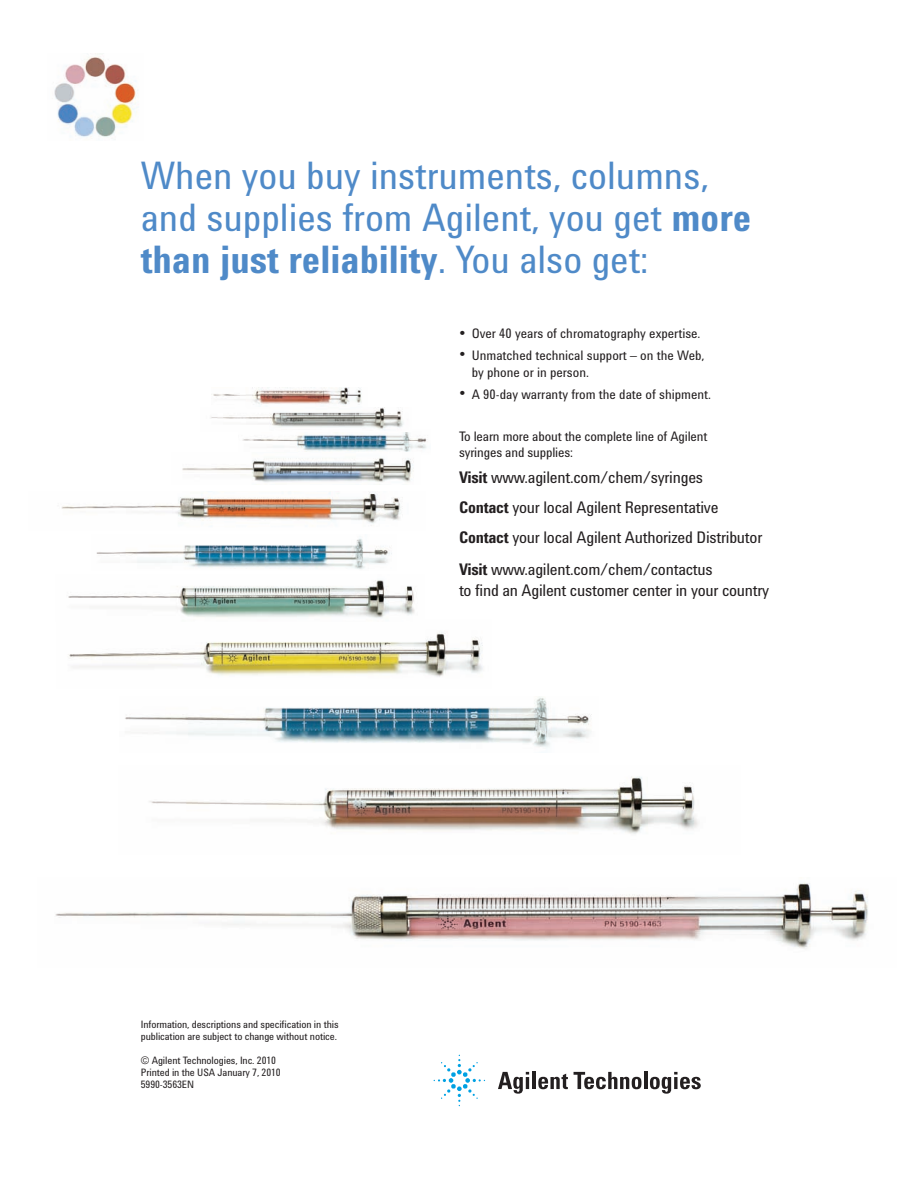
<style>
.page{position:relative;width:918px;height:1188px;background:#fff}
.page>*{position:absolute;margin:0;border:0;box-sizing:border-box;transform-origin:0 0}
.t1{font:39px/42px "Agilent Cond";color:#4f8ac8}
.t2{font:16.5px/29.8px "Agilent Cond";letter-spacing:-.015em;color:#231f20}
.t3{font:13.5px/18px "Agilent Cond";color:#231f20}
.t4{font:10.5px/12px "Agilent Cond";letter-spacing:-.01em;color:#231f20}
.s1{font-weight:700}
.s2{font-weight:300;font-size:19.5px}
</style>
<div class="page">
<img style="left:68px;top:632px;width:415px;height:45px">
<img style="left:242px;top:432px;width:185px;height:20px">
<img style="left:182px;top:458px;width:231px;height:24px">
<img style="left:61px;top:492px;width:340px;height:34px">
<img style="left:68px;top:580px;width:347px;height:38px">
<img style="left:96px;top:538px;width:296px;height:31px">
<img style="left:149px;top:776px;width:550px;height:58px">
<img style="left:125px;top:697px;width:467px;height:51px">
<img style="left:55px;top:883px;width:813px;height:66px">
<svg style="left:498px;top:1072px;width:31px;height:22px"></svg>
<hr style="left:532px;top:1072px;width:4px;height:17px;background:#231f20">
<svg style="left:538px;top:1074px;width:30px;height:15px"></svg>
<svg style="left:574px;top:1072px;width:67px;height:17px"></svg>
<hr style="left:644px;top:1072px;width:3px;height:17px;background:#231f20">
<svg style="left:650px;top:1072px;width:51px;height:22px"></svg>
<svg style="left:434px;top:1055px;width:51px;height:51px"></svg>
<img style="left:54px;top:53px;width:84px;height:84px">
<img style="left:213px;top:388px;width:149px;height:17px">
<img style="left:211px;top:408px;width:193px;height:22px">
<h1 class="t1" style="left:141px;top:158px;width:612px">When you buy instruments, columns, and supplies from Agilent, you get <span class="s1">more than just reliability</span>. You also get:</h1>
<p class="t3" style="left:459px;top:326px;width:243px"><span class="s2">•</span> Over 40 years of chromatography expertise.</p>
<p class="t3" style="left:472px;top:347px;width:234px;text-indent:-13px"><span class="s2">•</span> Unmatched technical support – on the Web, by phone or in person.</p>
<p class="t3" style="left:459px;top:386px;width:254px"><span class="s2">•</span> A 90-day warranty from the date of shipment.</p>
<p class="t3" style="left:459px;top:429px;width:250px;line-height:16.5px">To learn more about the complete line of Agilent syringes and supplies:</p>
<p class="t2" style="left:459px;top:464px;width:305px"><span class="s1">Visit</span> www.agilent.com/chem/syringes<br><span class="s1">Contact</span> your local Agilent Representative<br><span class="s1">Contact</span> your local Agilent Authorized Distributor</p>
<p class="t2" style="left:459px;top:560px;width:312px;line-height:21px"><span class="s1">Visit</span> www.agilent.com/chem/contactus<br>to find an Agilent customer center in your country</p>
<p class="t4" style="left:141px;top:1020px;width:199px">Information, descriptions and specification in this publication are subject to change without notice.</p>
<p class="t4" style="left:141px;top:1056px;width:142px">© Agilent Technologies, Inc. 2010<br>Printed in the USA January 7, 2010<br>5990-3563EN</p>
</div>
